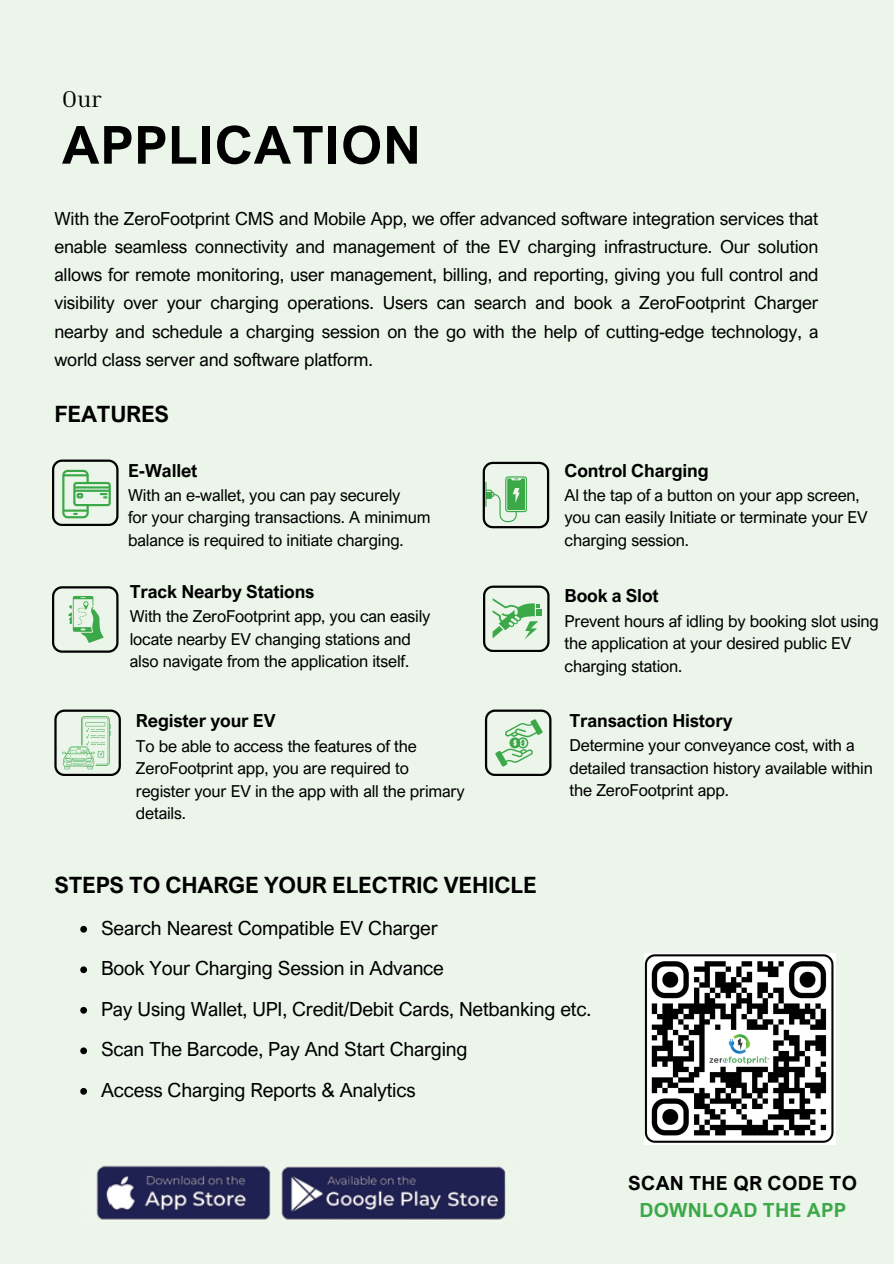
<style>
.page{position:relative;width:894px;height:1264px;background:#fff}
.page>*{position:absolute;margin:0;border:0;box-sizing:border-box;transform-origin:0 0}
.t1{font:700 52.5px "Arial Nova";letter-spacing:.015em;color:#000}
.t2{font:23.4px "Inria Serif";color:#000}
.t3{font:700 22.5px "Arial Nova";letter-spacing:-.01em;color:#000}
.t4{font:19.5px "Arial Nova";letter-spacing:-.01em;color:#000}
.t5{font:700 19.5px/27px "Arial Nova";letter-spacing:.015em;color:#000;text-align:center}
.t6{font:18px/28.2px "Arial Nova";letter-spacing:-.01em;color:#000;text-align:justify}
.t7{font:700 18px "Arial Nova";letter-spacing:-.01em;color:#000}
.t8{font:16.5px/22.5px "Arial Nova";letter-spacing:-.01em;color:#000}
.s1{color:#3ca949}
</style>
<div class="page">
<div style="left:0;top:0;width:893px;height:1263px;background:#ebf5ea"></div>
<svg style="left:485px;top:709px;width:66px;height:67px"></svg>
<svg style="left:52px;top:586px;width:66px;height:66px"></svg>
<svg style="left:483px;top:585px;width:66px;height:67px"></svg>
<svg style="left:80px;top:925px;width:7px;height:7px"></svg>
<svg style="left:80px;top:966px;width:7px;height:7px"></svg>
<svg style="left:80px;top:1006px;width:7px;height:7px"></svg>
<svg style="left:80px;top:1047px;width:7px;height:7px"></svg>
<svg style="left:80px;top:1088px;width:7px;height:6px"></svg>
<img style="left:96px;top:1165px;width:175px;height:56px">
<img style="left:644px;top:953px;width:191px;height:191px">
<img style="left:281px;top:1166px;width:225px;height:55px">
<svg style="left:54px;top:709px;width:67px;height:67px"></svg>
<svg style="left:482px;top:462px;width:67px;height:66px"></svg>
<svg style="left:52px;top:459px;width:66px;height:67px"></svg>
<h5 class="t2" style="left:62px;top:84px;width:41px">Our</h5>
<p class="t1" style="left:62px;top:112px;width:360px">APPLICATION</p>
<p class="t6" style="left:54px;top:204px;width:765px">With the ZeroFootprint CMS and Mobile App, we offer advanced software integration services that enable seamless connectivity and management of the EV charging infrastructure. Our solution allows for remote monitoring, user management, billing, and reporting, giving you full control and visibility over your charging operations. Users can search and book a ZeroFootprint Charger nearby and schedule a charging session on the go with the help of cutting-edge technology, a world class server and software platform.</p>
<p class="t3" style="left:54px;top:400px;width:116px">FEATURES</p>
<h5 class="t7" style="left:128px;top:459px;width:71px">E-Wallet</h5>
<p class="t8" style="left:128px;top:483px;width:274px">With an e-wallet, you can pay securely</p>
<p class="t8" style="left:128px;top:506px;width:304px">for your charging transactions. A minimum balance is required to initiate charging.</p>
<p class="t7" style="left:564px;top:459px;width:146px">Control Charging</p>
<h5 class="t8" style="left:564px;top:483px;width:304px">Al the tap of a button on your app screen, you can easily Initiate or terminate your EV charging session.</h5>
<p class="t7" style="left:130px;top:580px;width:186px">Track Nearby Stations</p>
<h5 class="t8" style="left:130px;top:604px;width:302px">With the ZeroFootprint app, you can easily locate nearby EV changing stations and also navigate from the application itself.</h5>
<p class="t8" style="left:564px;top:609px;width:316px">Prevent hours af idling by booking slot using the application at your desired public EV charging station.</p>
<p class="t7" style="left:564px;top:585px;width:96px">Book a Slot</p>
<p class="t7" style="left:569px;top:709px;width:165px">Transaction History</p>
<h5 class="t7" style="left:136px;top:709px;width:141px">Register your EV</h5>
<p class="t8" style="left:136px;top:734px;width:330px">To be able to access the features of the ZeroFootprint app, you are required to register your EV in the app with all the primary details.</p>
<h2 class="t8" style="left:569px;top:733px;width:305px">Determine your conveyance cost, with a detailed transaction history available within the ZeroFootprint app.</h2>
<p class="t3" style="left:54px;top:871px;width:483px">STEPS TO CHARGE YOUR ELECTRIC VEHICLE</p>
<h3 class="t4" style="left:101px;top:915px;width:338px">Search Nearest Compatible EV Charger</h3>
<h1 class="t4" style="left:101px;top:956px;width:344px">Book Your Charging Session in Advance</h1>
<h6 class="t4" style="left:101px;top:996px;width:491px">Pay Using Wallet, UPI, Credit/Debit Cards, Netbanking etc.</h6>
<h2 class="t4" style="left:101px;top:1037px;width:368px">Scan The Barcode, Pay And Start Charging</h2>
<p class="t4" style="left:101px;top:1077px;width:316px">Access Charging Reports &amp; Analytics</p>
<p class="t5" style="left:628px;top:1169px;width:230px">SCAN THE QR CODE TO<br><span class="s1">DOWNLOAD THE APP</span></p>
</div>
